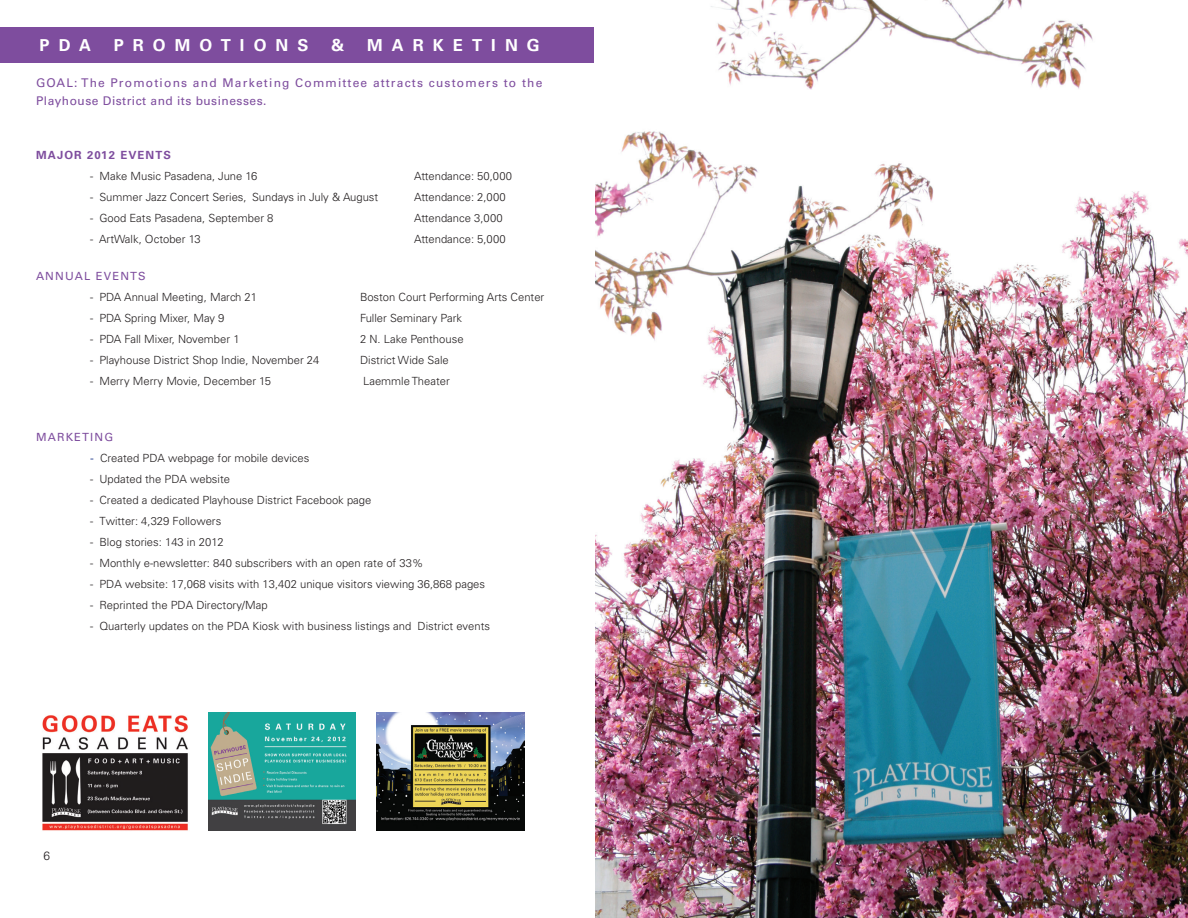
<style>
.page{position:relative;width:1188px;height:918px;background:#fff}
.page>*{position:absolute;margin:0;border:0;box-sizing:border-box;transform-origin:0 0}
.t1{font:700 16.5px "Univers LT Std";letter-spacing:.55em;color:#fff}
.t2{font:12px "Univers LT Std";letter-spacing:.1em;color:#7e4d9e}
.t3{font:12px "Univers LT Std";letter-spacing:.04em;color:#7e4d9e}
.t4{font:300 12px "Univers LT Std";color:#231f20}
.t5{font:300 11.25px "Univers LT Std";color:#231f20}
.t6{font:11.25px "Univers LT Std";letter-spacing:.1em;color:#7e4d9e}
.t7{font:700 11.25px "Univers LT Std";letter-spacing:.1em;color:#7e4d9e}
.s1{font-weight:400;color:#253f8e}
</style>
<div class="page">
<div style="left:0;top:27px;width:594px;height:36px;background:#7e4d9e"></div>
<img style="left:595px;top:0;width:593px;height:918px">
<img style="left:208px;top:713px;width:147px;height:118px">
<img style="left:42px;top:715px;width:146px;height:116px">
<img style="left:376px;top:712px;width:149px;height:118px">
<p class="t1" style="left:39px;top:35px;width:53px">PDA</p>
<p class="t1" style="left:114px;top:35px;width:196px">PROMOTIONS</p>
<p class="t1" style="left:331px;top:35px;width:14px">&amp;</p>
<p class="t1" style="left:367px;top:35px;width:174px">MARKETING</p>
<p class="t2" style="left:36px;top:75px;width:508px">GOAL: The Promotions and Marketing Committee attracts customers to the</p>
<p class="t3" style="left:36px;top:93px;width:232px">Playhouse District and its businesses.</p>
<p class="t7" style="left:36px;top:148px;width:136px">MAJOR 2012 EVENTS</p>
<p class="t5" style="left:90px;top:169px;width:169px">- Make Music Pasadena, June 16</p>
<p class="t5" style="left:414px;top:169px;width:100px">Attendance: 50,000</p>
<p class="t5" style="left:90px;top:190px;width:290px">- Summer Jazz Concert Series, Sundays in July &amp; August</p>
<p class="t5" style="left:414px;top:190px;width:93px">Attendance: 2,000</p>
<p class="t5" style="left:90px;top:211px;width:185px">- Good Eats Pasadena, September 8</p>
<p class="t5" style="left:414px;top:211px;width:90px">Attendance 3,000</p>
<p class="t5" style="left:90px;top:232px;width:112px">- ArtWalk, October 13</p>
<p class="t5" style="left:414px;top:232px;width:93px">Attendance: 5,000</p>
<p class="t6" style="left:36px;top:269px;width:111px">ANNUAL EVENTS</p>
<p class="t5" style="left:90px;top:290px;width:168px">- PDA Annual Meeting, March 21</p>
<p class="t5" style="left:360px;top:290px;width:186px">Boston Court Performing Arts Center</p>
<p class="t5" style="left:90px;top:311px;width:136px">- PDA Spring Mixer, May 9</p>
<p class="t5" style="left:360px;top:311px;width:104px">Fuller Seminary Park</p>
<p class="t5" style="left:90px;top:332px;width:151px">- PDA Fall Mixer, November 1</p>
<p class="t5" style="left:360px;top:332px;width:105px">2 N. Lake Penthouse</p>
<p class="t5" style="left:90px;top:353px;width:231px">- Playhouse District Shop Indie, November 24</p>
<p class="t5" style="left:360px;top:353px;width:90px">District Wide Sale</p>
<p class="t5" style="left:90px;top:374px;width:183px">- Merry Merry Movie, December 15</p>
<p class="t5" style="left:363px;top:374px;width:88px">Laemmle Theater</p>
<p class="t6" style="left:36px;top:430px;width:79px">MARKETING</p>
<p class="t5" style="left:90px;top:451px;width:221px"><span class="s1">-</span> Created PDA webpage for mobile devices</p>
<p class="t5" style="left:90px;top:472px;width:142px">- Updated the PDA website</p>
<p class="t5" style="left:90px;top:493px;width:283px">- Created a dedicated Playhouse District Facebook page</p>
<p class="t5" style="left:90px;top:514px;width:133px">- Twitter: 4,329 Followers</p>
<p class="t5" style="left:90px;top:535px;width:135px">- Blog stories: 143 in 2012</p>
<p class="t5" style="left:90px;top:556px;width:335px">- Monthly e-newsletter: 840 subscribers with an open rate of 33%</p>
<p class="t5" style="left:90px;top:577px;width:397px">- PDA website: 17,068 visits with 13,402 unique visitors viewing 36,868 pages</p>
<p class="t5" style="left:90px;top:598px;width:179px">- Reprinted the PDA Directory/Map</p>
<p class="t5" style="left:90px;top:619px;width:402px">- Quarterly updates on the PDA Kiosk with business listings and District events</p>
<p class="t4" style="left:44px;top:849px;width:8px">6</p>
</div>
